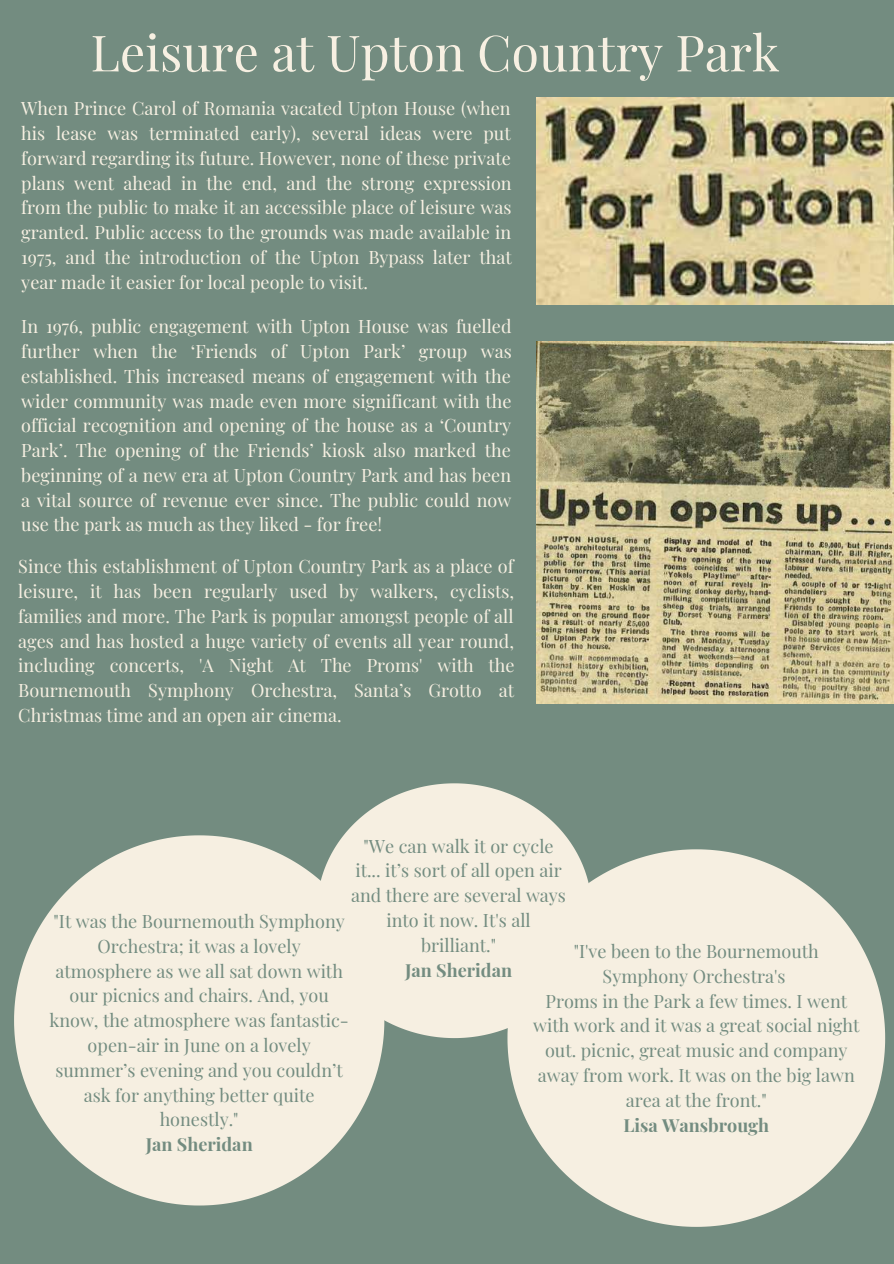
<style>
.page{position:relative;width:894px;height:1264px;background:#fff}
.page>*{position:absolute;margin:0;border:0;box-sizing:border-box;transform-origin:0 0}
.t1{font:49.95px "Playfair Display";color:#f7f0e2}
.t2{font:18px/24.8px "Playfair Display";color:#f7f0e2;text-align:justify}
.t3{font:18px/24.8px "Playfair Display";color:#738c80;text-align:center}
.t4{font:18px/24.8px "Playfair Display";color:#f6efe1;text-align:justify}
.t5{font:700 18px "Playfair Display";color:#738c80}
</style>
<div class="page">
<div style="left:0;top:0;width:893px;height:1263px;background:#738c80"></div>
<svg style="left:344px;top:783px;width:231px;height:255px;background:#e5e2d5"></svg>
<img style="left:536px;top:341px;width:357px;height:362px">
<img style="left:536px;top:98px;width:357px;height:206px">
<svg style="left:14px;top:835px;width:370px;height:370px;fill:#f6efe1"></svg>
<svg style="left:507px;top:849px;width:377px;height:377px;fill:#f6efe1"></svg>
<h1 class="t1" style="left:90px;top:17px;width:690px">Leisure at Upton Country Park</h1>
<p class="t2" style="left:21px;top:95px;width:492px">When Prince Carol of Romania vacated Upton House (when his lease was terminated early), several ideas were put forward regarding its future. However, none of these private plans went ahead in the end, and the strong expression from the public to make it an accessible place of leisure was granted. Public access to the grounds was made available in 1975, and the introduction of the Upton Bypass later that year made it easier for local people to visit.</p>
<p class="t2" style="left:21px;top:313px;width:492px">In 1976, public engagement with Upton House was fuelled further when the ‘Friends of Upton Park’ group was established. This increased means of engagement with the wider community was made even more significant with the official recognition and opening of the house as a ‘Country Park’. The opening of the Friends’ kiosk also marked the beginning of a new era at Upton Country Park and has been a vital source of revenue ever since. The public could now use the park as much as they liked - for free!</p>
<p class="t4" style="left:18px;top:553px;width:497px">Since this establishment of Upton Country Park as a place of leisure, it has been regularly used by walkers, cyclists, families and more. The Park is popular amongst people of all ages and has hosted a huge variety of events all year round, including concerts, 'A Night At The Proms' with the Bournemouth Symphony Orchestra, Santa’s Grotto at Christmas time and an open air cinema.</p>
<p class="t3" style="left:351px;top:832px;width:216px">"We can walk it or cycle it... it’s sort of all open air and there are several ways into it now. It's all brilliant."</p>
<p class="t5" style="left:405px;top:957px;width:108px">Jan Sheridan</p>
<p class="t3" style="left:49px;top:908px;width:301px">"It was the Bournemouth Symphony<br>Orchestra; it was a lovely atmosphere as we all sat down with our picnics and chairs. And, you know, the atmosphere was fantastic&shy;open-air in June on a lovely summer’s evening and you couldn’t ask for anything better quite honestly."</p>
<p class="t5" style="left:146px;top:1131px;width:108px">Jan Sheridan</p>
<p class="t3" style="left:533px;top:938px;width:327px">"I've been to the Bournemouth<br>Symphony Orchestra's<br>Proms in the Park a few times. I went with work and it was a great social night out. picnic, great music and company away from work. It was on the big lawn area at the front."</p>
<p class="t5" style="left:623px;top:1112px;width:147px">Lisa Wansbrough</p>
</div>
